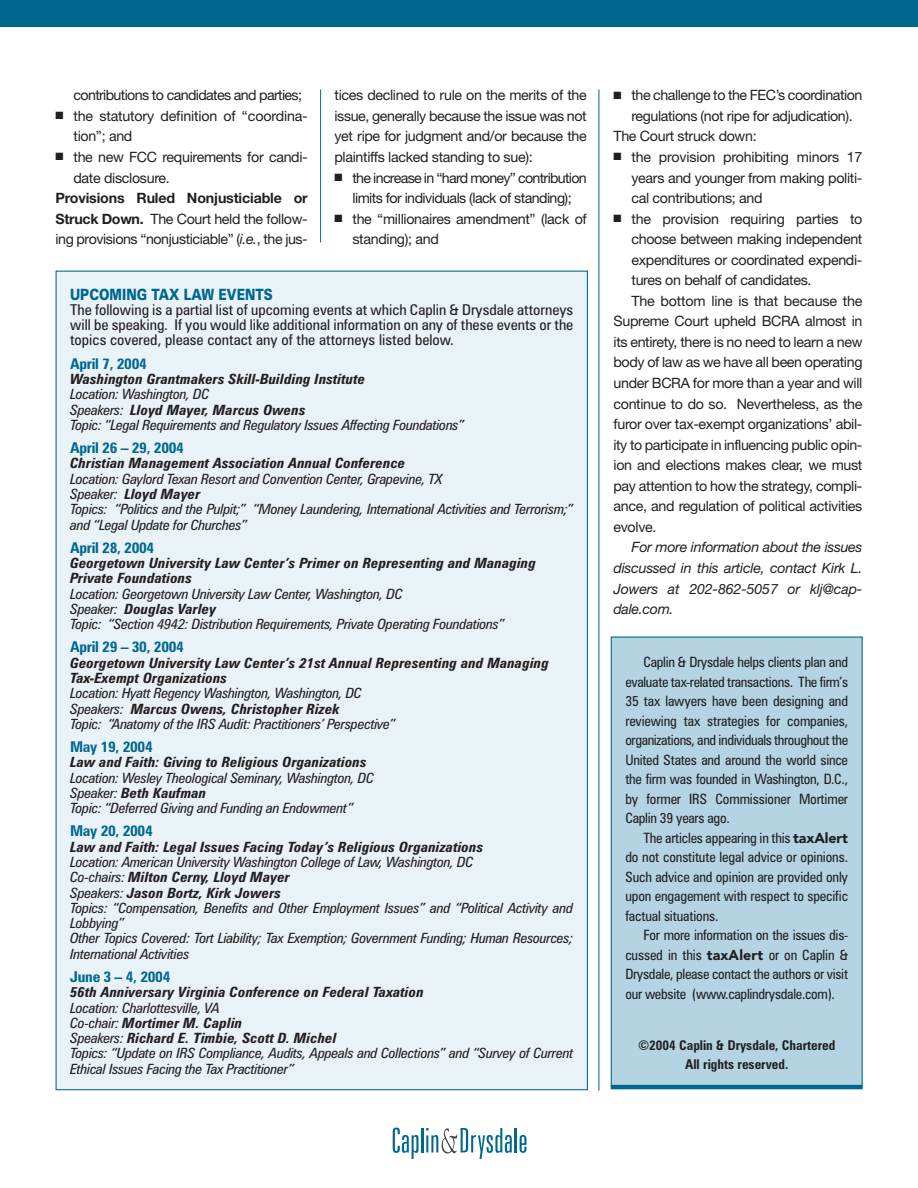
<style>
.page{position:relative;width:918px;height:1188px;background:#fff}
.page>*{position:absolute;margin:0;border:0;box-sizing:border-box;transform-origin:0 0}
.t1{font:900 15.6px "Zurich BT";color:#00688f;scale:.82 1}
.t2{font:condensed 14.85px/15.3px "Zurich BT";color:#231f20;text-align:justify;scale:1.06 1}
.t3{font:700 condensed 14.85px "Zurich BT";letter-spacing:-.02em;color:#00688f;scale:1.06 1}
.t4{font:14.25px/20.5px "Helvetica Neue";letter-spacing:-.02em;color:#231f20}
.t5{font:condensed 14.25px/19.5px "Zurich BT";letter-spacing:-.01em;color:#231f20;text-align:justify}
.t6{font:14.25px/20.5px "Helvetica Neue";letter-spacing:-.045em;color:#231f20;text-align:center}
.t7{font:italic 14.25px/20.5px "Helvetica Neue";letter-spacing:-.015em;color:#231f20;text-align:justify}
.t8{font:italic condensed 14.1px/15.3px "Zurich BT";letter-spacing:-.02em;color:#231f20;scale:1.06 1}
.t9{font:italic 700 condensed 14.1px/15.3px "Zurich BT";letter-spacing:.005em;color:#231f20;scale:1.06 1}
.t10{font:700 condensed 13.5px/19.5px "Zurich BT";color:#231f20;text-align:center}
.s1{font-weight:700}
.s2{font-style:italic}
.s3{font-family:"Avenir";font-weight:900;font-stretch:normal}
</style>
<div class="page">
<div style="left:0;top:0;width:918px;height:27px;background:#00688f"></div>
<hr style="left:320px;top:89px;width:1px;height:153px;background:#00688f">
<hr style="left:599px;top:89px;width:1px;height:1002px;background:#00688f">
<div style="left:612px;top:638px;width:250px;height:447px;background:#b4d4e4"></div>
<div style="left:611px;top:637px;width:252px;height:449px;border:1px solid #00688f"></div>
<div style="left:57px;top:272px;width:530px;height:817px;background:#e9f3f7"></div>
<hr style="left:611px;top:1085px;width:252px;height:4px;background:#00688f">
<svg style="left:393px;top:1128px;width:26px;height:31px"></svg>
<hr style="left:421px;top:1128px;width:3px;height:24px;background:#00688f">
<hr style="left:515px;top:1128px;width:2px;height:24px;background:#00688f">
<svg style="left:520px;top:1135px;width:7px;height:18px"></svg>
<svg style="left:426px;top:1128px;width:86px;height:31px"></svg>
<p class="t6" style="left:74px;top:86px;width:230px">contributions to candidates and parties;</p>
<p class="t4" style="left:74px;top:107px;width:236px;text-indent:-18px">■ the statutory definition of “coordina&shy;tion”; and</p>
<p class="t4" style="left:74px;top:148px;width:236px;text-indent:-18px">■ the new FCC requirements for candi&shy;date disclosure.</p>
<p class="t4" style="left:55px;top:189px;width:254px;text-align:justify"><span class="s1">Provisions Ruled Nonjusticiable or Struck Down.</span> The Court held the follow&shy;ing provisions “nonjusticiable” (<span class="s2">i.e.</span>, the jus-</p>
<p class="t4" style="left:335px;top:86px;width:254px;text-align:justify">tices declined to rule on the merits of the issue, generally because the issue was not yet ripe for judgment and/or because the plaintiffs lacked standing to sue):</p>
<p class="t6" style="left:334px;top:169px;width:254px">■ the increase in “hard money” contribution limits for individuals (lack of standing);</p>
<p class="t4" style="left:352px;top:210px;width:236px;text-indent:-18px">■ the “millionaires amendment” (lack of standing); and</p>
<p class="t1" style="left:70px;top:288px;width:249px">UPCOMING TAX LAW EVENTS</p>
<p class="t2" style="left:70px;top:303px;width:476px">The following is a partial list of upcoming events at which Caplin &amp; Drysdale attorneys will be speaking. If you would like additional information on any of these events or the topics covered, please contact any of the attorneys listed below.</p>
<p class="t3" style="left:70px;top:358px;width:74px">April 7, 2004</p>
<p class="t9" style="left:70px;top:372px;width:280px">Washington Grantmakers Skill-Building Institute</p>
<p class="t8" style="left:70px;top:388px;width:373px">Location: Washington, DC<br>Speakers: <span class="s1">Lloyd Mayer, Marcus Owens<br></span>Topic: “Legal Requirements and Regulatory Issues Affecting Foundations”</p>
<p class="t3" style="left:70px;top:442px;width:109px">April 26 – 29, 2004</p>
<p class="t9" style="left:70px;top:457px;width:318px">Christian Management Association Annual Conference</p>
<p class="t8" style="left:70px;top:472px;width:476px">Location: Gaylord Texan Resort and Convention Center, Grapevine, TX<br>Speaker: <span class="s1">Lloyd Mayer<br></span>Topics: “Politics and the Pulpit;” “Money Laundering, International Activities and Terrorism;” and “Legal Update for Churches”</p>
<p class="t3" style="left:70px;top:542px;width:81px">April 28, 2004</p>
<p class="t9" style="left:70px;top:557px;width:441px">Georgetown University Law Center’s Primer on Representing and Managing<br>Private Foundations</p>
<p class="t8" style="left:70px;top:587px;width:411px">Location: Georgetown University Law Center, Washington, DC<br>Speaker: <span class="s1">Douglas Varley<br></span>Topic: “Section 4942: Distribution Requirements, Private Operating Foundations”</p>
<p class="t3" style="left:70px;top:642px;width:109px">April 29 – 30, 2004</p>
<p class="t9" style="left:70px;top:656px;width:453px">Georgetown University Law Center’s 21st Annual Representing and Managing<br>Tax-Exempt Organizations</p>
<p class="t8" style="left:70px;top:687px;width:309px">Location: Hyatt Regency Washington, Washington, DC<br>Speakers: <span class="s1">Marcus Owens, Christopher Rizek<br></span>Topic: “Anatomy of the IRS Audit: Practitioners’ Perspective”</p>
<p class="t3" style="left:70px;top:741px;width:80px">May 19, 2004</p>
<p class="t9" style="left:70px;top:756px;width:281px">Law and Faith: Giving to Religious Organizations</p>
<p class="t8" style="left:70px;top:771px;width:288px">Location: Wesley Theological Seminary, Washington, DC<br>Speaker: <span class="s1">Beth Kaufman<br></span>Topic: “Deferred Giving and Funding an Endowment”</p>
<p class="t3" style="left:70px;top:826px;width:80px">May 20, 2004</p>
<p class="t9" style="left:70px;top:840px;width:391px">Law and Faith: Legal Issues Facing Today’s Religious Organizations</p>
<p class="t8" style="left:70px;top:856px;width:476px">Location: American University Washington College of Law, Washington, DC<br>Co-chairs: <span class="s1">Milton Cerny, Lloyd Mayer<br></span>Speakers: <span class="s1">Jason Bortz, Kirk Jowers<br></span>Topics: “Compensation, Benefits and Other Employment Issues” and “Political Activity and Lobbying”<br>Other Topics Covered: Tort Liability; Tax Exemption; Government Funding; Human Resources; International Activities</p>
<p class="t3" style="left:70px;top:971px;width:96px">June 3 – 4, 2004</p>
<p class="t9" style="left:70px;top:986px;width:335px">56th Anniversary Virginia Conference on Federal Taxation</p>
<p class="t8" style="left:70px;top:1001px;width:476px">Location: Charlottesville, VA<br>Co-chair: <span class="s1">Mortimer M. Caplin<br></span>Speakers: <span class="s1">Richard E. Timbie, Scott D. Michel<br></span>Topics: “Update on IRS Compliance, Audits, Appeals and Collections” and “Survey of Current Ethical Issues Facing the Tax Practitioner”</p>
<p class="t4" style="left:614px;top:86px;width:251px">■ the challenge to the FEC’s coordination</p>
<p class="t4" style="left:632px;top:107px;width:223px">regulations (not ripe for adjudication).</p>
<p class="t4" style="left:613px;top:127px;width:145px">The Court struck down:</p>
<p class="t4" style="left:632px;top:148px;width:233px;text-align:justify;text-indent:-18px">■ the provision prohibiting minors 17 years and younger from making politi&shy;cal contributions; and</p>
<p class="t4" style="left:614px;top:210px;width:251px">■ the provision requiring parties to</p>
<p class="t4" style="left:632px;top:230px;width:232px">choose between making independent</p>
<p class="t4" style="left:632px;top:251px;width:232px">expenditures or coordinated expendi-</p>
<p class="t4" style="left:632px;top:271px;width:182px">tures on behalf of candidates.</p>
<p class="t4" style="left:632px;top:292px;width:233px">The bottom line is that because the</p>
<p class="t4" style="left:613px;top:312px;width:250px">Supreme Court upheld BCRA almost in</p>
<p class="t4" style="left:613px;top:333px;width:251px">its entirety, there is no need to learn a new</p>
<p class="t4" style="left:613px;top:354px;width:251px">body of law as we have all been operating</p>
<p class="t4" style="left:613px;top:374px;width:250px">under BCRA for more than a year and will</p>
<p class="t4" style="left:613px;top:395px;width:250px">continue to do so. Nevertheless, as the</p>
<p class="t4" style="left:613px;top:415px;width:250px">furor over tax-exempt organizations’ abil-</p>
<p class="t4" style="left:613px;top:436px;width:250px">ity to participate in influencing public opin-</p>
<p class="t4" style="left:613px;top:456px;width:250px">ion and elections makes clear, we must</p>
<p class="t4" style="left:613px;top:477px;width:250px">pay attention to how the strategy, compli-</p>
<p class="t4" style="left:613px;top:497px;width:250px">ance, and regulation of political activities</p>
<p class="t4" style="left:613px;top:518px;width:44px">evolve.</p>
<p class="t7" style="left:613px;top:538px;width:251px;text-indent:18px">For more information about the issues discussed in this article, contact Kirk L.<br>Jowers at 202-862-5057 or klj@cap&shy;dale.com.</p>
<p class="t5" style="left:625px;top:654px;width:224px;text-indent:18px">Caplin &amp; Drysdale helps clients plan and evaluate tax-related transactions. The firm’s 35 tax lawyers have been designing and reviewing tax strategies for companies, organizations, and individuals throughout the United States and around the world since the firm was founded in Washington, D.C., by former IRS Commissioner Mortimer Caplin 39 years ago.</p>
<p class="t5" style="left:625px;top:829px;width:224px;text-indent:18px">The articles appearing in this <span class="s3">taxAlert </span>do not constitute legal advice or opinions.<br>Such advice and opinion are provided only upon engagement with respect to specific factual situations.</p>
<p class="t5" style="left:625px;top:927px;width:224px;text-indent:18px">For more information on the issues dis&shy;cussed in this <span class="s3">taxAlert</span> or on Caplin &amp; Drysdale, please contact the authors or visit our website (www.caplindrysdale.com).</p>
<p class="t10" style="left:638px;top:1036px;width:199px">©2004 Caplin &amp; Drysdale, Chartered<br>All rights reserved.</p>
</div>
